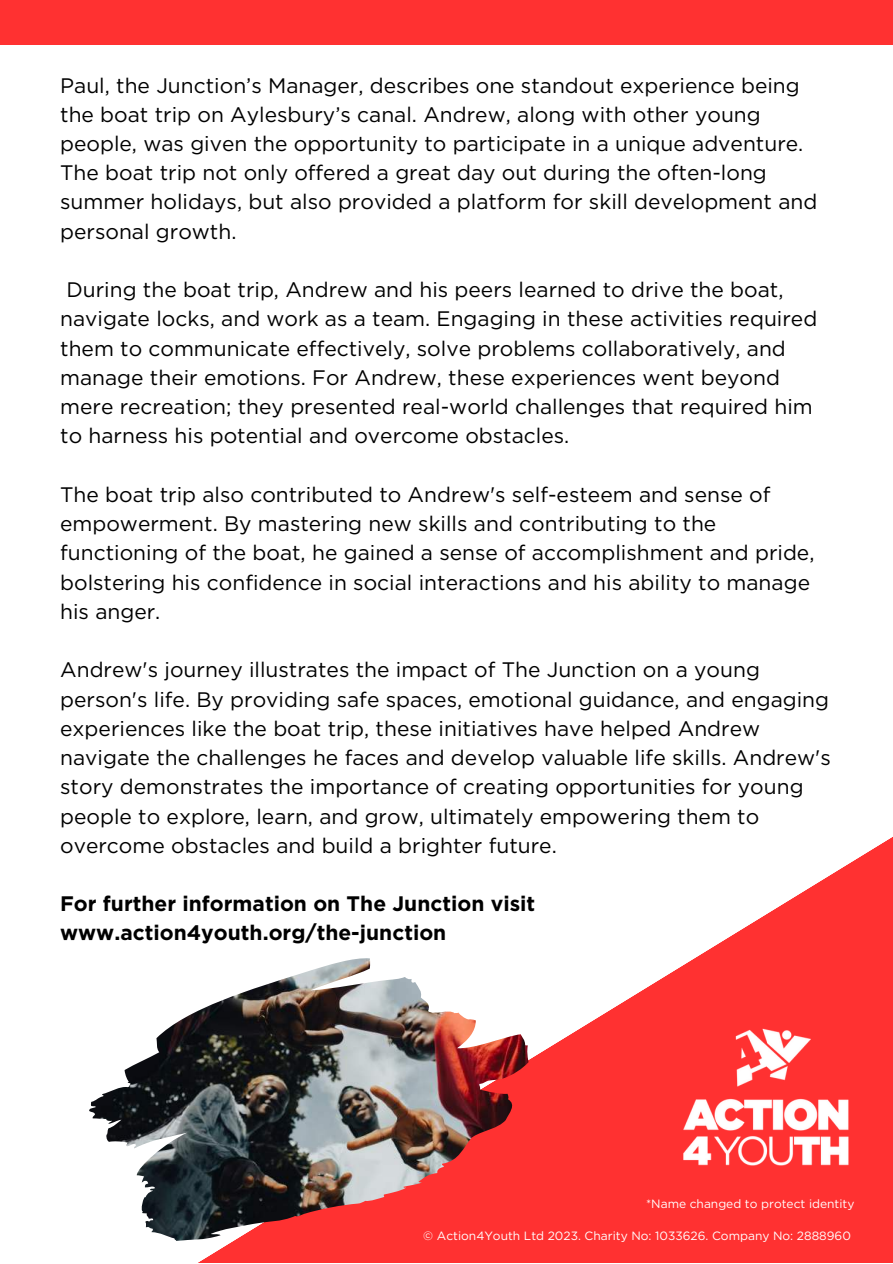
<style>
.page{position:relative;width:893px;height:1264px;background:#fff}
.page>*{position:absolute;margin:0;border:0;box-sizing:border-box;transform-origin:0 0}
.t1{font:21px/29.2px "Gotham";color:#000}
.t2{font:700 21px/29.2px "Gotham";color:#000}
.t3{font:12px "Gotham";color:#fff}
</style>
<div class="page">
<svg style="left:175px;top:837px;width:717px;height:425px;fill:#ff3131"></svg>
<img style="left:679px;top:1026px;width:175px;height:147px">
<img style="left:89px;top:958px;width:439px;height:282px">
<div style="left:0;top:0;width:892px;height:44px;background:#ff3131"></div>
<p class="t1" style="left:60px;top:70px;width:758px">Paul, the Junction’s Manager, describes one standout experience being the boat trip on Aylesbury’s canal. Andrew, along with other young people, was given the opportunity to participate in a unique adventure.<br>The boat trip not only offered a great day out during the often-long summer holidays, but also provided a platform for skill development and personal growth.</p>
<p class="t1" style="left:60px;top:275px;width:758px">During the boat trip, Andrew and his peers learned to drive the boat, navigate locks, and work as a team. Engaging in these activities required them to communicate effectively, solve problems collaboratively, and manage their emotions. For Andrew, these experiences went beyond mere recreation; they presented real-world challenges that required him to harness his potential and overcome obstacles.</p>
<p class="t1" style="left:60px;top:479px;width:755px">The boat trip also contributed to Andrew's self-esteem and sense of empowerment. By mastering new skills and contributing to the functioning of the boat, he gained a sense of accomplishment and pride, bolstering his confidence in social interactions and his ability to manage his anger.</p>
<p class="t1" style="left:60px;top:654px;width:772px">Andrew's journey illustrates the impact of The Junction on a young person's life. By providing safe spaces, emotional guidance, and engaging experiences like the boat trip, these initiatives have helped Andrew navigate the challenges he faces and develop valuable life skills. Andrew's story demonstrates the importance of creating opportunities for young people to explore, learn, and grow, ultimately empowering them to overcome obstacles and build a brighter future.</p>
<p class="t2" style="left:60px;top:889px;width:476px">For further information on The Junction visit www.action4youth.org/the-junction</p>
<p class="t3" style="left:646px;top:1195px;width:210px">*Name changed to protect identity</p>
<p class="t3" style="left:423px;top:1227px;width:429px">© Action4Youth Ltd 2023. Charity No: 1033626. Company No: 2888960</p>
</div>
